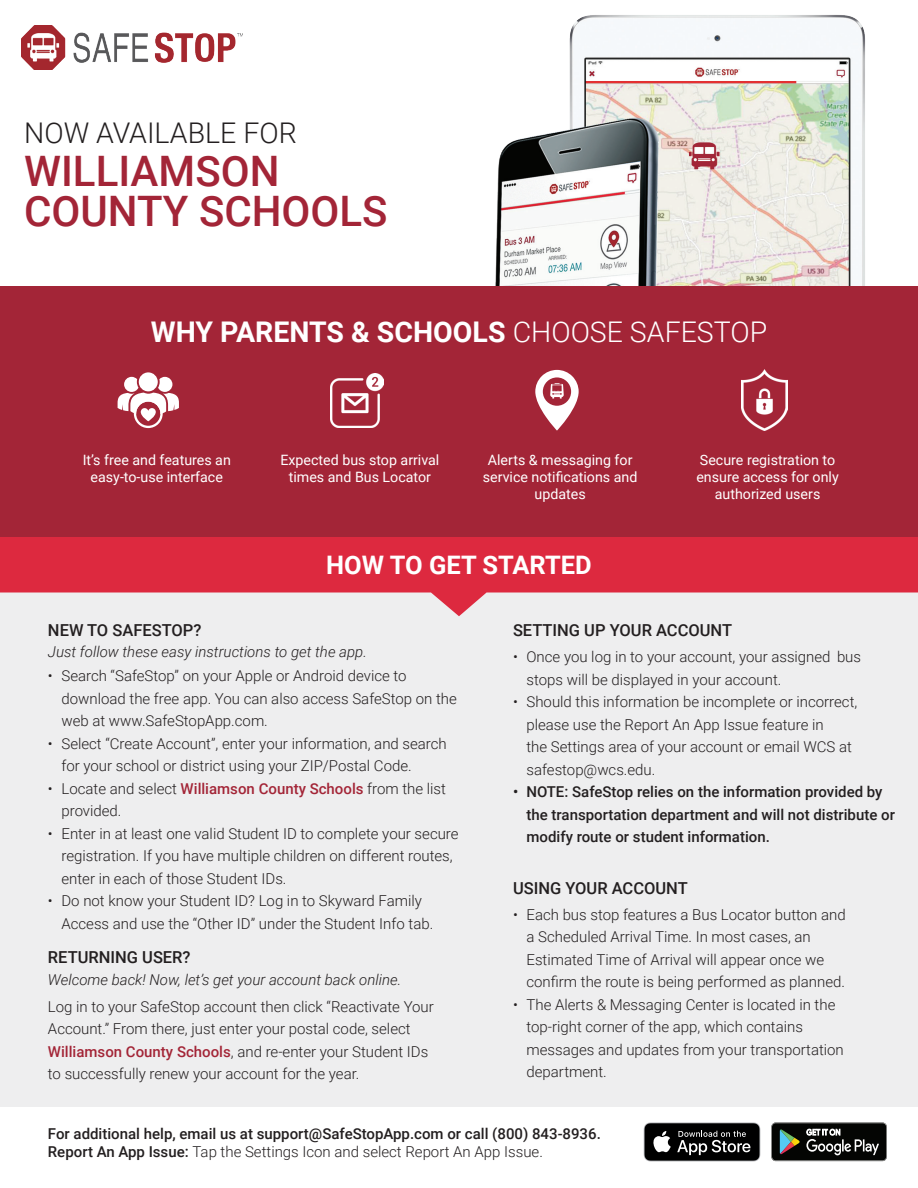
<style>
.page{position:relative;width:918px;height:1188px;background:#fff}
.page>*{position:absolute;margin:0;border:0;box-sizing:border-box;transform-origin:0 0}
.t1{font:500 42px/40.5px "Roboto";color:#a32537}
.t2{font:700 28.5px "Roboto";color:#fff}
.t3{font:300 28.5px "Roboto";color:#231f20}
.t4{font:700 25.5px "Roboto";color:#fff}
.t5{font:500 16.5px "Roboto";color:#231f20}
.t6{font:300 15px/22.5px "Roboto";color:#231f20}
.t7{font:500 15px/22.5px "Roboto";color:#231f20}
.t8{font:italic 300 15px "Roboto";color:#231f20}
.t9{font:14.25px/17.1px "Roboto";color:#fff;text-align:center}
.s1{font-weight:300}
.s2{font-weight:500;color:#a32537}
</style>
<div class="page">
<img style="left:495px;top:15px;width:370px;height:271px">
<div style="left:0;top:582px;width:918px;height:525px;background:#eeeeef"></div>
<div style="left:0;top:286px;width:918px;height:285px;background:#a32537"></div>
<svg style="left:0;top:591px;width:918px;height:25px"></svg>
<svg style="left:118px;top:372px;width:61px;height:56px"></svg>
<img style="left:741px;top:370px;width:47px;height:61px">
<img style="left:330px;top:373px;width:53px;height:54px">
<svg style="left:535px;top:370px;width:44px;height:61px"></svg>
<div style="left:0;top:537px;width:918px;height:54px;background:#dd293f"></div>
<img style="left:22px;top:26px;width:220px;height:44px">
<svg style="left:644px;top:1122px;width:116px;height:39px;background:#323232"></svg>
<svg style="left:771px;top:1123px;width:116px;height:38px;background:#2f322f"></svg>
<h2 class="t3" style="left:24px;top:113px;width:274px">NOW AVAILABLE FOR</h2>
<h1 class="t1" style="left:24px;top:149px;width:365px">WILLIAMSON<br>COUNTY SCHOOLS</h1>
<h2 class="t2" style="left:151px;top:311px;width:618px">WHY PARENTS &amp; SCHOOLS <span class="s1">CHOOSE SAFESTOP</span></h2>
<p class="t9" style="left:83px;top:451px;width:150px">It’s free and features an easy-to-use interface</p>
<p class="t9" style="left:696px;top:451px;width:144px">Secure registration to ensure access for only authorized users</p>
<p class="t9" style="left:483px;top:451px;width:156px">Alerts &amp; messaging for service notifications and updates</p>
<p class="t9" style="left:280px;top:451px;width:161px">Expected bus stop arrival times and Bus Locator</p>
<h3 class="t4" style="left:326px;top:547px;width:267px">HOW TO GET STARTED</h3>
<p class="t5" style="left:48px;top:619px;width:155px">NEW TO SAFESTOP?</p>
<p class="t8" style="left:48px;top:641px;width:320px">Just follow these easy instructions to get the app.</p>
<p class="t6" style="left:61px;top:664px;width:397px;text-indent:-13px">• Search “SafeStop” on your Apple or Android device to download the free app. You can also access SafeStop on the web at www.SafeStopApp.com.</p>
<p class="t6" style="left:61px;top:732px;width:387px;text-indent:-13px">• Select “Create Account”, enter your information, and search for your school or district using your ZIP/Postal Code.</p>
<p class="t6" style="left:61px;top:777px;width:386px;text-indent:-13px">• Locate and select <span class="s2">Williamson County Schools</span> from the list provided.</p>
<p class="t6" style="left:61px;top:822px;width:399px;text-indent:-14px">• Enter in at least one valid Student ID to complete your secure registration. If you have multiple children on different routes, enter in each of those Student IDs.</p>
<p class="t6" style="left:61px;top:889px;width:373px;text-indent:-14px">• Do not know your Student ID? Log in to Skyward Family<br>Access and use the “Other ID” under the Student Info tab.</p>
<p class="t5" style="left:48px;top:945px;width:144px">RETURNING USER?</p>
<p class="t8" style="left:48px;top:969px;width:355px">Welcome back! Now, let’s get your account back online.</p>
<p class="t6" style="left:48px;top:994px;width:387px">Log in to your SafeStop account then click “Reactivate Your Account.” From there, just enter your postal code, select <span class="s2">Williamson County Schools</span>, and re-enter your Student IDs to successfully renew your account for the year.</p>
<p class="t5" style="left:513px;top:619px;width:221px">SETTING UP YOUR ACCOUNT</p>
<p class="t6" style="left:526px;top:645px;width:336px;text-indent:-14px">• Once you log in to your account, your assigned bus stops will be displayed in your account.</p>
<p class="t6" style="left:526px;top:690px;width:332px;text-indent:-14px">• Should this information be incomplete or incorrect, please use the Report An App Issue feature in<br>the Settings area of your account or email WCS at safestop@wcs.edu.</p>
<p class="t7" style="left:526px;top:780px;width:370px;text-indent:-14px">• NOTE: SafeStop relies on the information provided by the transportation department and will not distribute or modify route or student information.</p>
<p class="t5" style="left:513px;top:877px;width:176px">USING YOUR ACCOUNT</p>
<p class="t6" style="left:526px;top:903px;width:321px;text-indent:-14px">• Each bus stop features a Bus Locator button and a Scheduled Arrival Time. In most cases, an Estimated Time of Arrival will appear once we confirm the route is being performed as planned.</p>
<p class="t6" style="left:526px;top:993px;width:319px;text-indent:-14px">• The Alerts &amp; Messaging Center is located in the top-right corner of the app, which contains messages and updates from your transportation department.</p>
<p class="t7" style="left:48px;top:1124px;width:554px;line-height:18px">For additional help, email us at support@SafeStopApp.com or call (800) 843-8936.<br>Report An App Issue: <span class="s1">Tap the Settings Icon and select Report An App Issue.</span></p>
</div>
